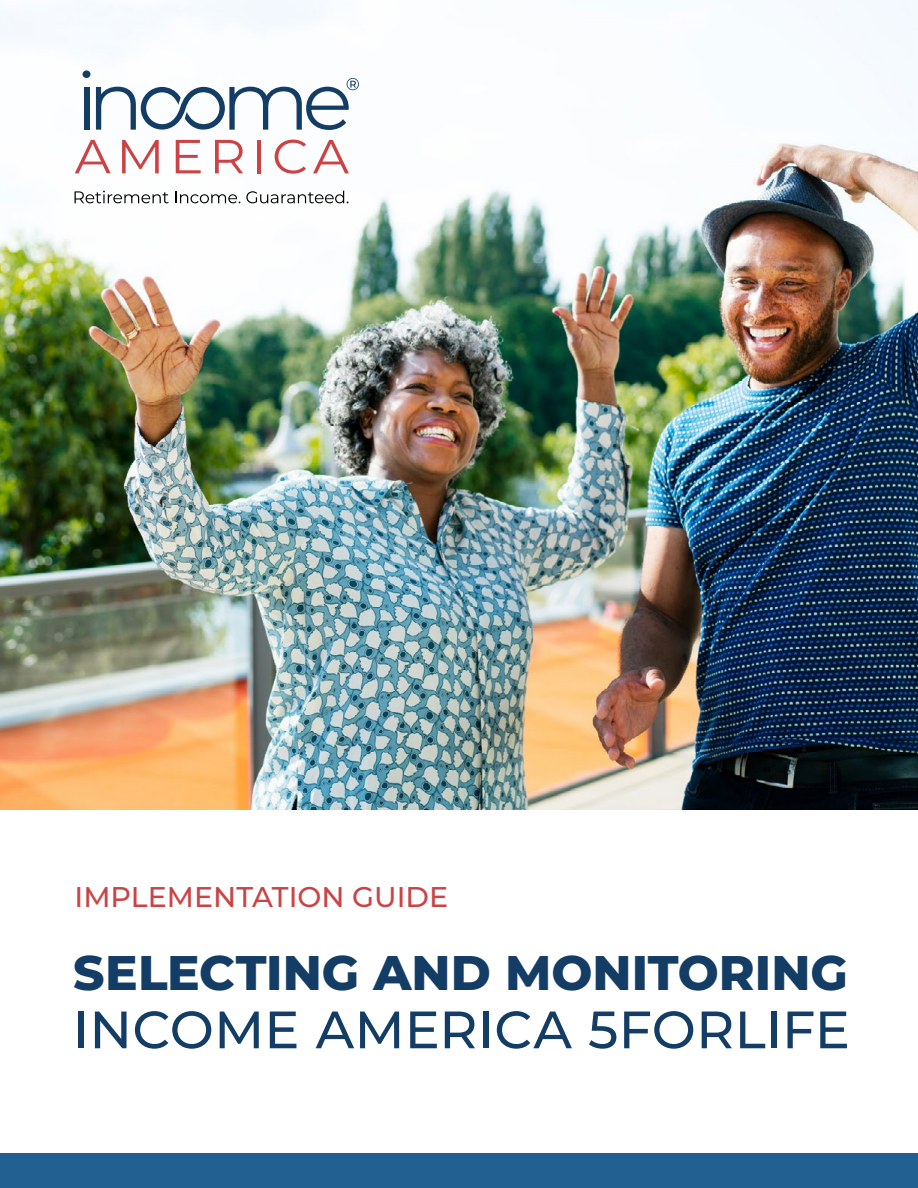
<style>
.page{position:relative;width:918px;height:1188px;background:#fff}
.page>*{position:absolute;margin:0;border:0;box-sizing:border-box;transform-origin:0 0}
.t1{font:500 52.5px "Montserrat";letter-spacing:.005em;color:#143d66}
.t2{font:800 48.6px "Montserrat";color:#143d66}
.t3{font:500 28.5px "Montserrat";color:#cb4345}
</style>
<div class="page">
<div style="left:0;top:1153px;width:918px;height:35px;background:#236092"></div>
<img style="left:0;top:0;width:918px;height:810px">
<div style="left:83px;top:70px;width:7px;height:8px;background:#143d66;border-radius:50%"></div>
<div style="left:84px;top:87px;width:5px;height:43px;background:#143d66"></div>
<svg style="left:75px;top:140px;width:36px;height:33px"></svg>
<svg style="left:122px;top:140px;width:37px;height:33px"></svg>
<svg style="left:176px;top:140px;width:25px;height:33px"></svg>
<svg style="left:215px;top:140px;width:28px;height:33px"></svg>
<hr style="left:257px;top:140px;width:4px;height:33px;background:#cb4345">
<svg style="left:275px;top:140px;width:31px;height:34px"></svg>
<svg style="left:313px;top:140px;width:36px;height:33px"></svg>
<svg style="left:75px;top:191px;width:94px;height:12px"></svg>
<svg style="left:175px;top:191px;width:65px;height:12px"></svg>
<svg style="left:246px;top:191px;width:102px;height:12px"></svg>
<svg style="left:96px;top:78px;width:263px;height:52px"></svg>
<p class="t3" style="left:75px;top:877px;width:375px">IMPLEMENTATION GUIDE</p>
<p class="t2" style="left:73px;top:937px;width:776px">SELECTING AND MONITORING</p>
<p class="t1" style="left:73px;top:993px;width:778px">INCOME AMERICA 5FORLIFE</p>
</div>
